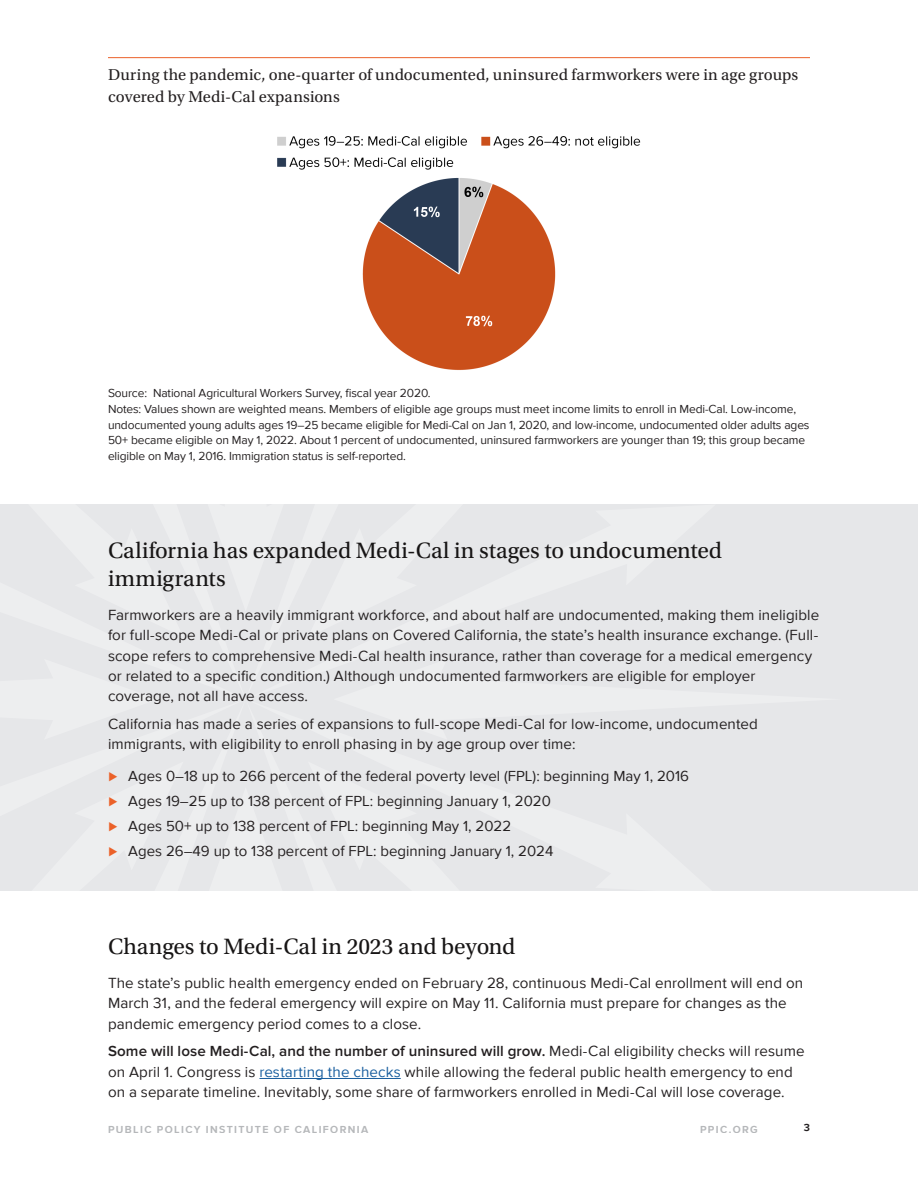
<style>
.page{position:relative;width:918px;height:1188px;background:#fff}
.page>*{position:absolute;margin:0;border:0;box-sizing:border-box;transform-origin:0 0}
.t1{font:23.4px/28.5px "Utopia Std";letter-spacing:-.005em;color:#171515}
.H_Figure{font:16.5px/22.5px "Utopia Std";letter-spacing:.005em;color:#231f20}
.gx{font:15.15px/20.2px "Proxima Nova";letter-spacing:.005em;color:#231f20}
.t2{font:15px "Proxima Nova";color:#231f20}
.Source_Figure{font:12px/15.8px "Proxima Nova";letter-spacing:-.01em;color:#231f20}
.t3{font:700 10.5px "Proxima Nova";letter-spacing:.13em;color:#6c7075}
.t4{font:700 10.5px "Proxima Nova";color:#231f20}
.s1{font-weight:500;font-style:italic;color:#eb6129}
.s2{font-weight:600}
.s3{color:#175d9e}
</style>
<div class="page">
<div style="left:0;top:504px;width:918px;height:386px;background:#e6e7e9"></div>
<hr style="left:108px;top:57px;width:702px;height:1px;background:#eb6129">
<hr style="left:259px;top:1078px;width:142px;height:1px;background:#175d9e">
<img style="left:277px;top:136px;width:364px;height:234px">
<p class="H_Figure" style="left:108px;top:63px;width:692px">During the pandemic, one-quarter of undocumented, uninsured farmworkers were in age groups covered by Medi-Cal expansions</p>
<p class="Source_Figure" style="left:108px;top:385px;width:324px">Source: National Agricultural Workers Survey, fiscal year 2020.</p>
<p class="Source_Figure" style="left:108px;top:400px;width:703px">Notes: Values shown are weighted means. Members of eligible age groups must meet income limits to enroll in Medi-Cal. Low-income, undocumented young adults ages 19–25 became eligible for Medi-Cal on Jan 1, 2020, and low-income, undocumented older adults ages 50+ became eligible on May 1, 2022. About 1 percent of undocumented, uninsured farmworkers are younger than 19; this group became eligible on May 1, 2016. Immigration status is self-reported.</p>
<h1 class="t1" style="left:108px;top:536px;width:616px">California has expanded Medi-Cal in stages to undocumented immigrants</h1>
<p class="gx" style="left:108px;top:604px;width:713px">Farmworkers are a heavily immigrant workforce, and about half are undocumented, making them ineligible for full-scope Medi-Cal or private plans on Covered California, the state’s health insurance exchange. (Full&shy;scope refers to comprehensive Medi-Cal health insurance, rather than coverage for a medical emergency or related to a specific condition.) Although undocumented farmworkers are eligible for employer coverage, not all have access.</p>
<p class="gx" style="left:108px;top:713px;width:651px">California has made a series of expansions to full-scope Medi-Cal for low-income, undocumented immigrants, with eligibility to enroll phasing in by age group over time:</p>
<p class="t2" style="left:108px;top:765px;width:582px"><span class="s1">⊲</span> Ages 0–18 up to 266 percent of the federal poverty level (FPL): beginning May 1, 2016</p>
<p class="t2" style="left:108px;top:790px;width:444px"><span class="s1">⊲</span> Ages 19–25 up to 138 percent of FPL: beginning January 1, 2020</p>
<p class="t2" style="left:108px;top:815px;width:405px"><span class="s1">⊲</span> Ages 50+ up to 138 percent of FPL: beginning May 1, 2022</p>
<p class="t2" style="left:108px;top:839px;width:447px"><span class="s1">⊲</span> Ages 26–49 up to 138 percent of FPL: beginning January 1, 2024</p>
<h1 class="t1" style="left:108px;top:933px;width:409px">Changes to Medi-Cal in 2023 and beyond</h1>
<p class="gx" style="left:108px;top:972px;width:697px">The state’s public health emergency ended on February 28, continuous Medi-Cal enrollment will end on<br>March 31, and the federal emergency will expire on May 11. California must prepare for changes as the pandemic emergency period comes to a close.</p>
<p class="gx" style="left:108px;top:1041px;width:698px"><span class="s2">Some will lose Medi-Cal, and the number of uninsured will grow.</span> Medi-Cal eligibility checks will resume on April 1. Congress is <span class="s3">restarting the checks</span> while allowing the federal public health emergency to end on a separate timeline. Inevitably, some share of farmworkers enrolled in Medi-Cal will lose coverage.</p>
<p class="t3" style="left:108px;top:1121px;width:262px">PUBLIC POLICY INSTITUTE OF CALIFORNIA</p>
<p class="t3" style="left:700px;top:1121px;width:59px">PPIC.ORG</p>
<p class="t4" style="left:804px;top:1120px;width:8px">3</p>
</div>
